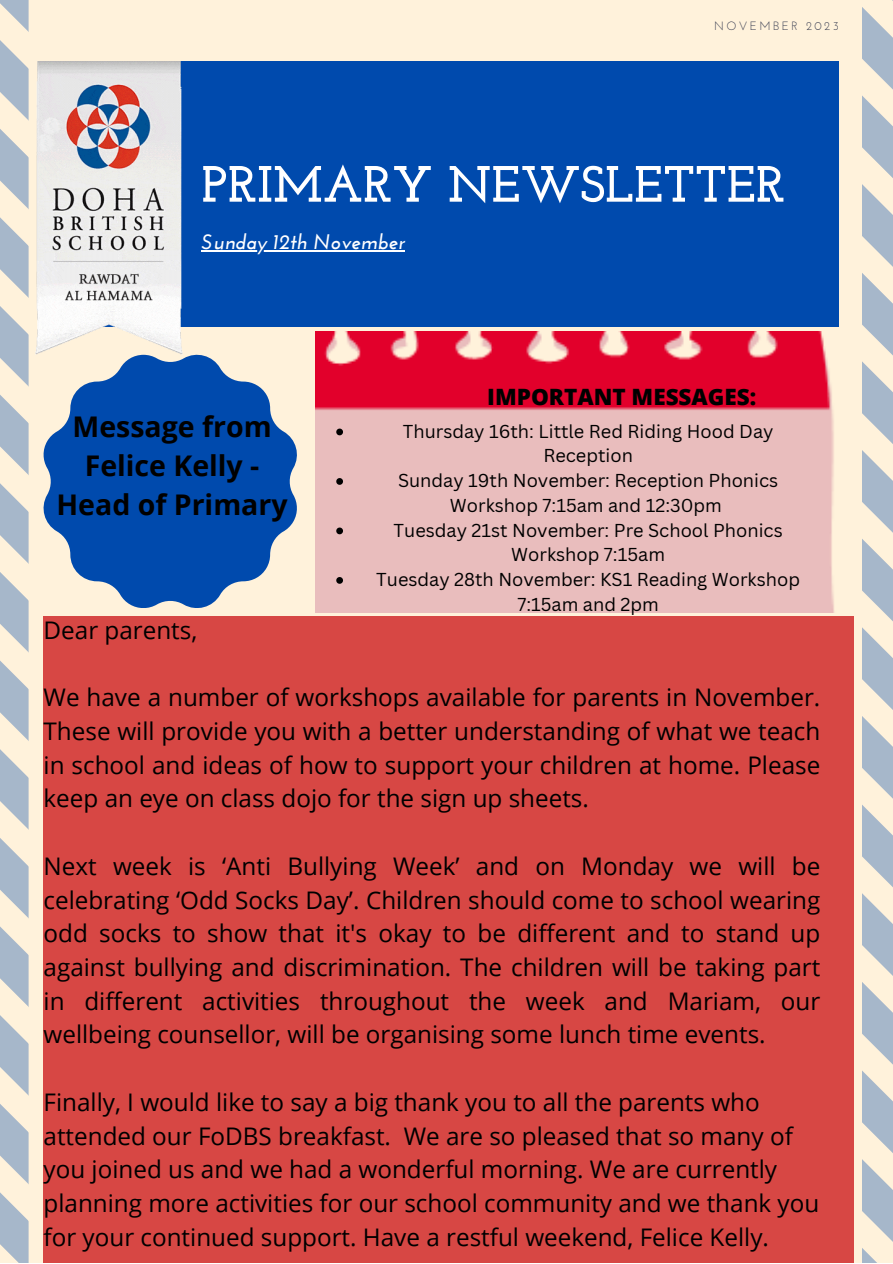
<style>
.page{position:relative;width:893px;height:1264px;background:#fff}
.page>*{position:absolute;margin:0;border:0;box-sizing:border-box;transform-origin:0 0}
.t1{font:700 51px "Josefin Slab";color:#fff}
.t2{font:700 28.5px/39.3px "Open Sans";color:#000;text-align:center}
.t3{font:24.3px/33.8px "Open Sans";color:#000;text-align:justify}
.t4{font:800 22.5px "Open Sans";color:#000}
.t5{font:italic 700 21px "Josefin Sans";color:#fff}
.t6{font:18.15px/24.8px "Canva Sans";color:#000;text-align:center}
.t7{font:12px "Josefin Sans";letter-spacing:.2em;color:#2f344a}
</style>
<div class="page">
<div style="left:0;top:0;width:892px;height:1262px;background:#fff2db"></div>
<div style="left:54px;top:62px;width:784px;height:265px;background:#004aad"></div>
<svg style="left:0;top:0;width:29px;height:1262px"></svg>
<svg style="left:862px;top:7px;width:30px;height:1255px"></svg>
<img style="left:35px;top:62px;width:148px;height:293px">
<img style="left:315px;top:331px;width:520px;height:281px">
<svg style="left:44px;top:355px;width:253px;height:253px;fill:#004aad"></svg>
<div style="left:44px;top:616px;width:809px;height:646px;background:#d74744"></div>
<hr style="left:201px;top:250px;width:204px;height:1px;background:#fff">
<svg style="left:336px;top:428px;width:7px;height:7px"></svg>
<svg style="left:336px;top:478px;width:7px;height:7px"></svg>
<svg style="left:336px;top:527px;width:7px;height:7px"></svg>
<svg style="left:336px;top:577px;width:7px;height:6px"></svg>
<p class="t7" style="left:714px;top:21px;width:126px">NOVEMBER 2023</p>
<p class="t1" style="left:201px;top:163px;width:585px">PRIMARY NEWSLETTER</p>
<p class="t5" style="left:201px;top:233px;width:205px">Sunday 12th November</p>
<p class="t2" style="left:72px;top:406px;width:200px">Message from<br>Felice Kelly -</p>
<p class="t2" style="left:56px;top:484px;width:232px">Head of Primary</p>
<p class="t3" style="left:44px;top:612px;width:155px">Dear parents,</p>
<p class="t4" style="left:487px;top:380px;width:270px">IMPORTANT MESSAGES:</p>
<p class="t6" style="left:403px;top:418px;width:372px">Thursday 16th: Little Red Riding Hood Day<br>Reception</p>
<p class="t6" style="left:398px;top:467px;width:382px">Sunday 19th November: Reception Phonics<br>Workshop 7:15am and 12:30pm</p>
<p class="t6" style="left:393px;top:517px;width:390px">Tuesday 21st November: Pre School Phonics<br>Workshop 7:15am</p>
<p class="t6" style="left:376px;top:566px;width:425px">Tuesday 28th November: KS1 Reading Workshop<br>7:15am and 2pm</p>
<p class="t3" style="left:44px;top:679px;width:778px">We have a number of workshops available for parents in November.<br>These will provide you with a better understanding of what we teach in school and ideas of how to support your children at home. Please keep an eye on class dojo for the sign up sheets.</p>
<p class="t3" style="left:44px;top:848px;width:778px">Next week is ‘Anti Bullying Week’ and on Monday we will be celebrating ‘Odd Socks Day’. Children should come to school wearing odd socks to show that it's okay to be different and to stand up against bullying and discrimination. The children will be taking part in different activities throughout the week and Mariam, our wellbeing counsellor, will be organising some lunch time events.</p>
<p class="t3" style="left:44px;top:1084px;width:777px;text-align:left">Finally, I would like to say a big thank you to all the parents who attended our FoDBS breakfast. We are so pleased that so many of you joined us and we had a wonderful morning. We are currently planning more activities for our school community and we thank you for your continued support. Have a restful weekend, Felice Kelly.</p>
</div>
